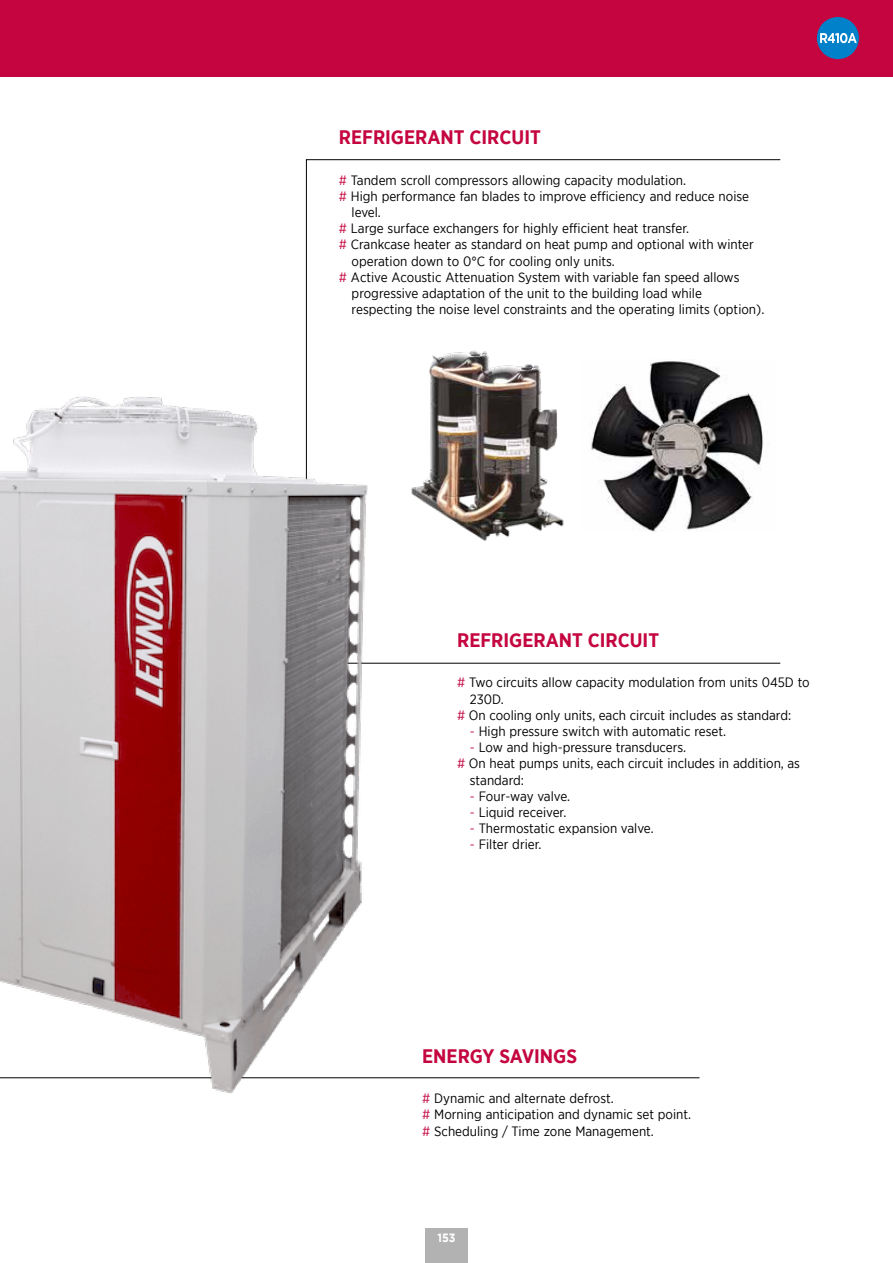
<style>
.page{position:relative;width:893px;height:1263px;background:#fff}
.page>*{position:absolute;margin:0;border:0;box-sizing:border-box;transform-origin:0 0}
.t1{font:700 19.5px "Gotham Narrow";color:#c4053f}
.t2{font:13.5px/16.2px "Gotham Narrow";color:#000}
.t3{font:700 12px "Gotham";color:#fff;scale:.9 1}
.s1{color:#c4053f}
</style>
<div class="page">
<div style="left:0;top:0;width:893px;height:77px;background:#c4053f"></div>
<div style="left:817px;top:17px;width:42px;height:42px;background:#0081c9;border-radius:50%"></div>
<svg style="left:820px;top:33px;width:37px;height:10px"></svg>
<svg style="left:306px;top:159px;width:475px;height:373px"></svg>
<hr style="left:306px;top:663px;width:474px;height:1px;background:#000">
<hr style="left:0;top:77px;width:1px;height:216px;background:#dadada">
<img style="left:0;top:396px;width:367px;height:697px">
<img style="left:403px;top:345px;width:167px;height:196px">
<img style="left:583px;top:360px;width:192px;height:171px">
<div style="left:425px;top:1229px;width:43px;height:34px;background:#b3b2b2"></div>
<h1 class="t1" style="left:339px;top:125px;width:203px">REFRIGERANT CIRCUIT</h1>
<p class="t2" style="left:339px;top:171px;width:349px"><span class="s1">#</span> Tandem scroll compressors allowing capacity modulation.</p>
<p class="t2" style="left:339px;top:188px;width:412px"><span class="s1">#</span> High performance fan blades to improve efficiency and reduce noise</p>
<p class="t2" style="left:352px;top:204px;width:31px">level.</p>
<p class="t2" style="left:339px;top:220px;width:352px"><span class="s1">#</span> Large surface exchangers for highly efficient heat transfer.</p>
<p class="t2" style="left:339px;top:236px;width:417px"><span class="s1">#</span> Crankcase heater as standard on heat pump and optional with winter</p>
<p class="t2" style="left:352px;top:252px;width:265px">operation down to 0°C for cooling only units.</p>
<p class="t2" style="left:339px;top:269px;width:402px"><span class="s1">#</span> Active Acoustic Attenuation System with variable fan speed allows</p>
<p class="t2" style="left:352px;top:285px;width:352px">progressive adaptation of the unit to the building load while</p>
<p class="t2" style="left:352px;top:301px;width:414px">respecting the noise level constraints and the operating limits (option).</p>
<h1 class="t1" style="left:457px;top:628px;width:203px">REFRIGERANT CIRCUIT</h1>
<p class="t2" style="left:457px;top:674px;width:354px"><span class="s1">#</span> Two circuits allow capacity modulation from units 045D to</p>
<p class="t2" style="left:470px;top:690px;width:35px">230D.</p>
<p class="t2" style="left:457px;top:707px;width:336px"><span class="s1">#</span> On cooling only units, each circuit includes as standard:</p>
<p class="t2" style="left:470px;top:723px;width:258px"><span class="s1">-</span> High pressure switch with automatic reset.</p>
<p class="t2" style="left:470px;top:739px;width:218px"><span class="s1">-</span> Low and high-pressure transducers.</p>
<p class="t2" style="left:457px;top:755px;width:344px"><span class="s1">#</span> On heat pumps units, each circuit includes in addition, as</p>
<p class="t2" style="left:470px;top:771px;width:56px">standard:</p>
<p class="t2" style="left:470px;top:788px;width:102px"><span class="s1">-</span> Four-way valve.</p>
<p class="t2" style="left:470px;top:804px;width:98px"><span class="s1">-</span> Liquid receiver.</p>
<p class="t2" style="left:470px;top:820px;width:185px"><span class="s1">-</span> Thermostatic expansion valve.</p>
<p class="t2" style="left:470px;top:836px;width:73px"><span class="s1">-</span> Filter drier.</p>
<h1 class="t1" style="left:422px;top:1044px;width:156px">ENERGY SAVINGS</h1>
<p class="t2" style="left:422px;top:1090px;width:270px"><span class="s1">#</span> Dynamic and alternate defrost.<br><span class="s1">#</span> Morning anticipation and dynamic set point. <span class="s1">#</span> Scheduling / Time zone Management.</p>
<p class="t3" style="left:437px;top:1230px;width:22px">153</p>
</div>
